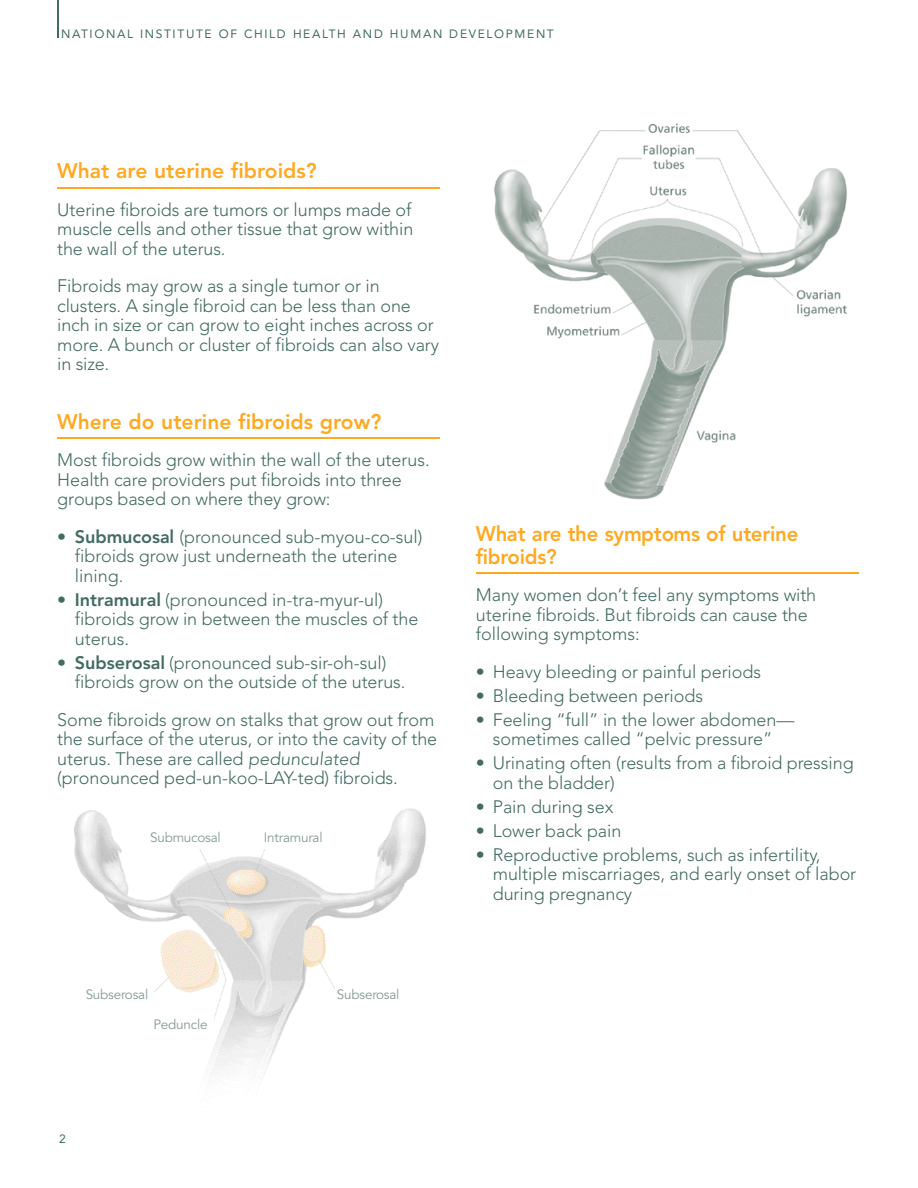
<style>
.page{position:relative;width:918px;height:1188px;background:#fff}
.page>*{position:absolute;margin:0;border:0;box-sizing:border-box;transform-origin:0 0}
.t1{font:800 21px/22.6px "Avenir";color:#ffa922}
.t2{font:300 18px/19.5px "Avenir";letter-spacing:-.005em;color:#436b62}
.t3{font:13.5px "Avenir";letter-spacing:-.015em;color:#849c96}
.t4{font:12px "Avenir";letter-spacing:.135em;color:#436b62}
.s1{font-weight:400}
.s2{font-weight:800}
.s3{font-style:italic}
</style>
<div class="page">
<hr style="left:57px;top:187px;width:383px;height:2px;background:#ffa922">
<hr style="left:57px;top:438px;width:383px;height:1px;background:#ffa922">
<hr style="left:57px;top:0;width:2px;height:38px;background:#436b62">
<hr style="left:476px;top:573px;width:382px;height:1px;background:#ffa922">
<img style="left:494px;top:123px;width:353px;height:377px">
<img style="left:74px;top:808px;width:352px;height:274px">
<div style="left:148px;top:831px;width:77px;height:18px;background:#fff"></div>
<div style="left:262px;top:831px;width:73px;height:18px;background:#fff"></div>
<div style="left:152px;top:1017px;width:61px;height:18px;background:#fff"></div>
<div style="left:78px;top:987px;width:75px;height:18px;background:#fff"></div>
<div style="left:335px;top:987px;width:75px;height:18px;background:#fff"></div>
<p class="t4" style="left:61px;top:29px;width:494px">N AT I O N A L INSTITUTE OF CHILD HEALTH AND HUMAN DEVELOPMENT</p>
<p class="t1" style="left:57px;top:161px;width:261px">What are uterine fibroids?</p>
<p class="t2" style="left:57px;top:201px;width:358px;text-align:justify">Uterine fibroids are tumors or lumps made of muscle cells and other tissue that grow within the wall of the uterus.</p>
<p class="t2" style="left:57px;top:278px;width:383px">Fibroids may grow as a single tumor or in clusters. A single fibroid can be less than one inch in size or can grow to eight inches across or more. A bunch or cluster of fibroids can also vary in size.</p>
<p class="t1" style="left:57px;top:412px;width:326px">Where do uterine fibroids grow?</p>
<p class="t2" style="left:57px;top:452px;width:374px">Most fibroids grow within the wall of the uterus.<br>Health care providers put fibroids into three groups based on where they grow:</p>
<p class="t2" style="left:75px;top:528px;width:349px;text-indent:-18px"><span class="s1">•</span> <span class="s2">Submucosal</span> (pronounced sub-myou-co-sul) fibroids grow just underneath the uterine lining.</p>
<p class="t2" style="left:75px;top:591px;width:345px;text-indent:-18px"><span class="s1">•</span> <span class="s2">Intramural</span> (pronounced in-tra-myur-ul) fibroids grow in between the muscles of the uterus.</p>
<p class="t2" style="left:75px;top:654px;width:332px;text-indent:-18px"><span class="s1">•</span> <span class="s2">Subserosal</span> (pronounced sub-sir-oh-sul) fibroids grow on the outside of the uterus.</p>
<p class="t2" style="left:57px;top:711px;width:382px">Some fibroids grow on stalks that grow out from the surface of the uterus, or into the cavity of the uterus. These are called <span class="s3">pedunculated </span>(pronounced ped-un-koo-LAY-ted) fibroids.</p>
<p class="t3" style="left:150px;top:832px;width:72px">S u b m u c o s a l</p>
<p class="t3" style="left:264px;top:832px;width:60px">In tra m u ra l</p>
<p class="t3" style="left:86px;top:989px;width:64px">S u b s e ro s a l</p>
<p class="t3" style="left:337px;top:989px;width:64px">S u b s e ro s a l</p>
<p class="t3" style="left:153px;top:1019px;width:56px">P e d u n c le</p>
<p class="t1" style="left:476px;top:524px;width:324px">What are the symptoms of uterine fib ro id s ?</p>
<p class="t2" style="left:476px;top:587px;width:342px">Many women don’t feel any symptoms with uterine fibroids. But fibroids can cause the following symptoms:</p>
<p class="t2" style="left:476px;top:663px;width:287px">• Heavy bleeding or painful periods</p>
<p class="t2" style="left:476px;top:687px;width:229px">• Bleeding between periods</p>
<p class="t2" style="left:476px;top:711px;width:320px;text-align:center">• Feeling “full” in the lower abdomen— sometimes called “pelvic pressure”</p>
<p class="t2" style="left:493px;top:754px;width:362px;text-indent:-17px">• Urinating often (results from a fibroid pressing on the bladder)</p>
<p class="t2" style="left:476px;top:798px;width:139px">• Pain during sex</p>
<p class="t2" style="left:476px;top:822px;width:147px">• Lower back pain</p>
<p class="t2" style="left:493px;top:846px;width:365px;text-indent:-17px">• Reproductive problems, such as infertility, multiple miscarriages, and early onset of labor during pregnancy</p>
<p class="t4" style="left:59px;top:1134px;width:8px">2</p>
</div>
